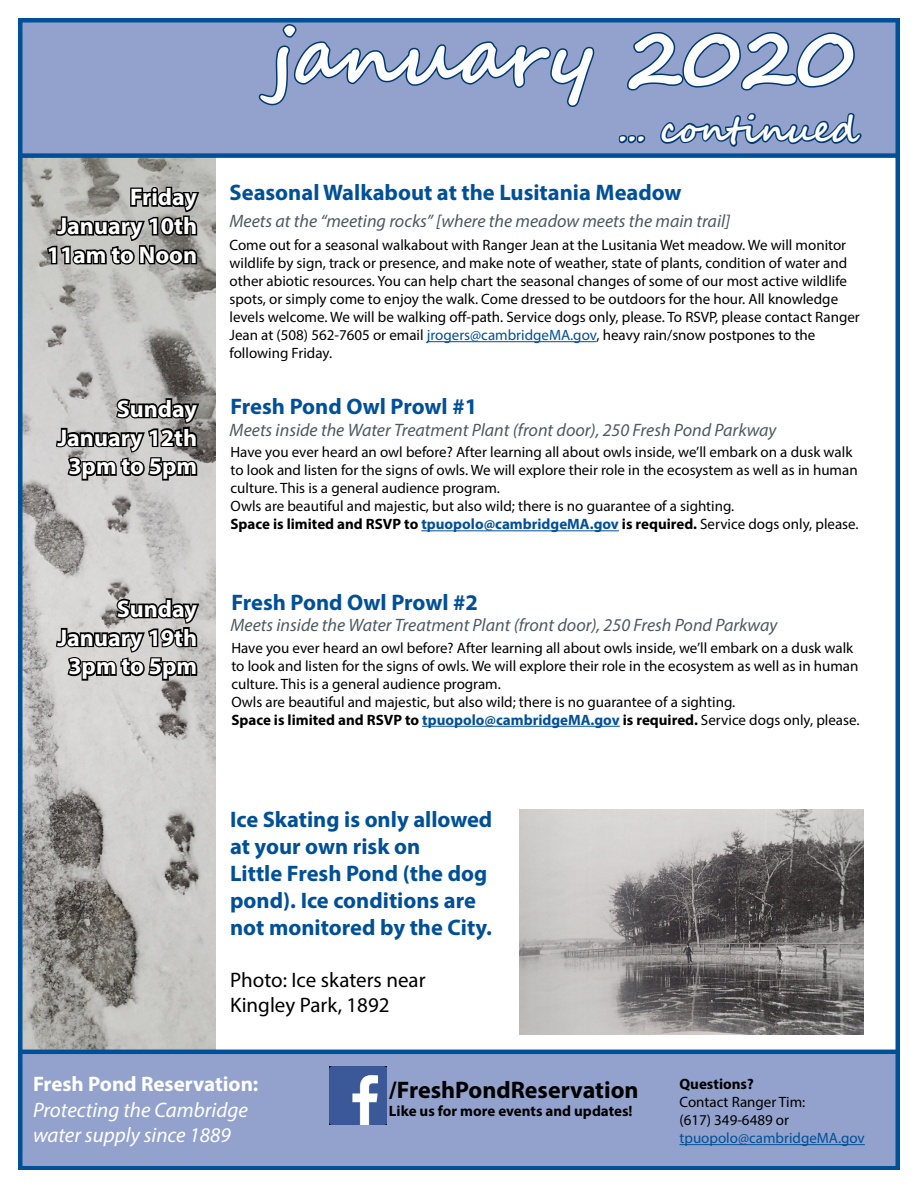
<style>
.page{position:relative;width:918px;height:1188px;background:#fff}
.page>*{position:absolute;margin:0;border:0;box-sizing:border-box;transform-origin:0 0}
.t1{font:700 78px "Segoe Script";color:#fff}
.t2{font:700 36px "Segoe Script";color:#fff}
.t3{font:700 24px/28.8px "Myriad Pro";color:#fff;text-align:right}
.t4{font:700 24px "Myriad Pro";color:#000}
.t5{font:700 22.5px/27px "Myriad Pro";color:#005098}
.t6{font:italic 21px/25.2px "Myriad Pro";color:#fff}
.t7{font:21px/25.2px "Myriad Pro";color:#000}
.t8{font:700 21px "Myriad Pro";color:#fff}
.t9{font:italic 18px "Myriad Pro";color:#4d5a60}
.t10{font:15px/18px "Myriad Pro";color:#000}
.t11{font:700 15px "Myriad Pro";color:#000}
.t12{font:15px "Myriad Pro";color:#005098}
.s1{color:#005098}
.s2{font-weight:700}
.s3{font-weight:700;color:#005098}
</style>
<div class="page">
<img style="left:22px;top:158px;width:193px;height:892px">
<div style="left:18px;top:18px;width:882px;height:135px;background:#92a2cd"></div>
<div style="left:18px;top:1052px;width:882px;height:112px;background:#92a2cd"></div>
<div style="left:18px;top:153px;width:882px;height:5px;background:#005098"></div>
<hr style="left:18px;top:1050px;width:882px;height:4px;background:#005098">
<hr style="left:680px;top:1144px;width:185px;height:1px;background:#005098">
<svg style="left:45px;top:153px;width:156px;height:158px;background:#8c8e8c"></svg>
<svg style="left:256px;top:22px;width:340px;height:85px"></svg>
<svg style="left:617px;top:32px;width:247px;height:126px"></svg>
<img style="left:329px;top:1067px;width:58px;height:57px">
<hr style="left:18px;top:18px;width:878px;height:4px;background:#005098">
<hr style="left:18px;top:1166px;width:882px;height:4px;background:#005098">
<hr style="left:18px;top:18px;width:4px;height:1150px;background:#005098">
<hr style="left:896px;top:18px;width:4px;height:1150px;background:#005098">
<svg style="left:54px;top:353px;width:147px;height:170px;background:#989796"></svg>
<img style="left:520px;top:810px;width:344px;height:225px">
<hr style="left:427px;top:341px;width:169px;height:1px;background:#005098">
<hr style="left:421px;top:530px;width:198px;height:1px;background:#005098">
<hr style="left:422px;top:726px;width:198px;height:1px;background:#005098">
<svg style="left:54px;top:553px;width:147px;height:170px;background:#a5a4a3"></svg>
<h3 class="t3" style="left:47px;top:182px;width:152px">Friday<br>January 10th<br>11am to Noon</h3>
<h3 class="t3" style="left:58px;top:393px;width:141px">Sunday<br>January 12th<br>3pm to 5pm</h3>
<h3 class="t3" style="left:58px;top:594px;width:141px">Sunday<br>January 19th<br>3pm to 5pm</h3>
<h1 class="t1" style="left:269px;top:-6px;width:587px">january 2020</h1>
<h2 class="t2" style="left:619px;top:100px;width:240px">... continued</h2>
<h3 class="t5" style="left:230px;top:178px;width:454px">Seasonal Walkabout at the Lusitania Meadow</h3>
<p class="t9" style="left:230px;top:209px;width:502px">Meets at the “meeting rocks” [where the meadow meets the main trail]</p>
<p class="t10" style="left:230px;top:236px;width:632px">Come out for a seasonal walkabout with Ranger Jean at the Lusitania Wet meadow. We will monitor wildlife by sign, track or presence, and make note of weather, state of plants, condition of water and other abiotic resources. You can help chart the seasonal changes of some of our most active wildlife spots, or simply come to enjoy the walk. Come dressed to be outdoors for the hour. All knowledge levels welcome. We will be walking off-path. Service dogs only, please. To RSVP, please contact Ranger Jean at (508) 562-7605 or email <span class="s1">jrogers@cambridgeMA.gov</span>, heavy rain/snow postpones to the following Friday.</p>
<h3 class="t5" style="left:231px;top:392px;width:248px">Fresh Pond Owl Prowl #1</h3>
<p class="t10" style="left:231px;top:443px;width:630px">Have you ever heard an owl before? After learning all about owls inside, we’ll embark on a dusk walk to look and listen for the signs of owls. We will explore their role in the ecosystem as well as in human culture. This is a general audience program.<br>Owls are beautiful and majestic, but also wild; there is no guarantee of a sighting.<br><span class="s2">Space is limited and RSVP to</span> <span class="s3">tpuopolo@cambridgeMA.gov</span> <span class="s2">is required.</span> Service dogs only, please.</p>
<p class="t9" style="left:230px;top:419px;width:548px">Meets inside the Water Treatment Plant (front door), 250 Fresh Pond Parkway</p>
<h3 class="t5" style="left:231px;top:588px;width:248px">Fresh Pond Owl Prowl #2</h3>
<p class="t10" style="left:231px;top:638px;width:630px">Have you ever heard an owl before? After learning all about owls inside, we’ll embark on a dusk walk to look and listen for the signs of owls. We will explore their role in the ecosystem as well as in human culture. This is a general audience program.<br>Owls are beautiful and majestic, but also wild; there is no guarantee of a sighting.<br><span class="s2">Space is limited and RSVP to</span> <span class="s3">tpuopolo@cambridgeMA.gov</span> <span class="s2">is required.</span> Service dogs only, please.</p>
<p class="t9" style="left:231px;top:614px;width:548px">Meets inside the Water Treatment Plant (front door), 250 Fresh Pond Parkway</p>
<h3 class="t5" style="left:230px;top:805px;width:264px">Ice Skating is only allowed at your own risk on<br>Little Fresh Pond (the dog pond). Ice conditions are not monitored by the City.</h3>
<h3 class="t7" style="left:230px;top:967px;width:197px">Photo: Ice skaters near<br>Kingley Park, 1892</h3>
<h3 class="t8" style="left:33px;top:1071px;width:227px">Fresh Pond Reservation:</h3>
<h3 class="t6" style="left:33px;top:1097px;width:216px">Protecting the Cambridge water supply since 1889</h3>
<h3 class="t4" style="left:389px;top:1075px;width:251px">/FreshPondReservation</h3>
<p class="t11" style="left:389px;top:1102px;width:245px">Like us for more events and updates!</p>
<p class="t11" style="left:680px;top:1074px;width:76px">Questions?</p>
<p class="t10" style="left:680px;top:1093px;width:127px">Contact Ranger Tim: (617) 349-6489 or</p>
<p class="t12" style="left:680px;top:1129px;width:187px">tpuopolo@cambridgeMA.gov</p>
</div>
